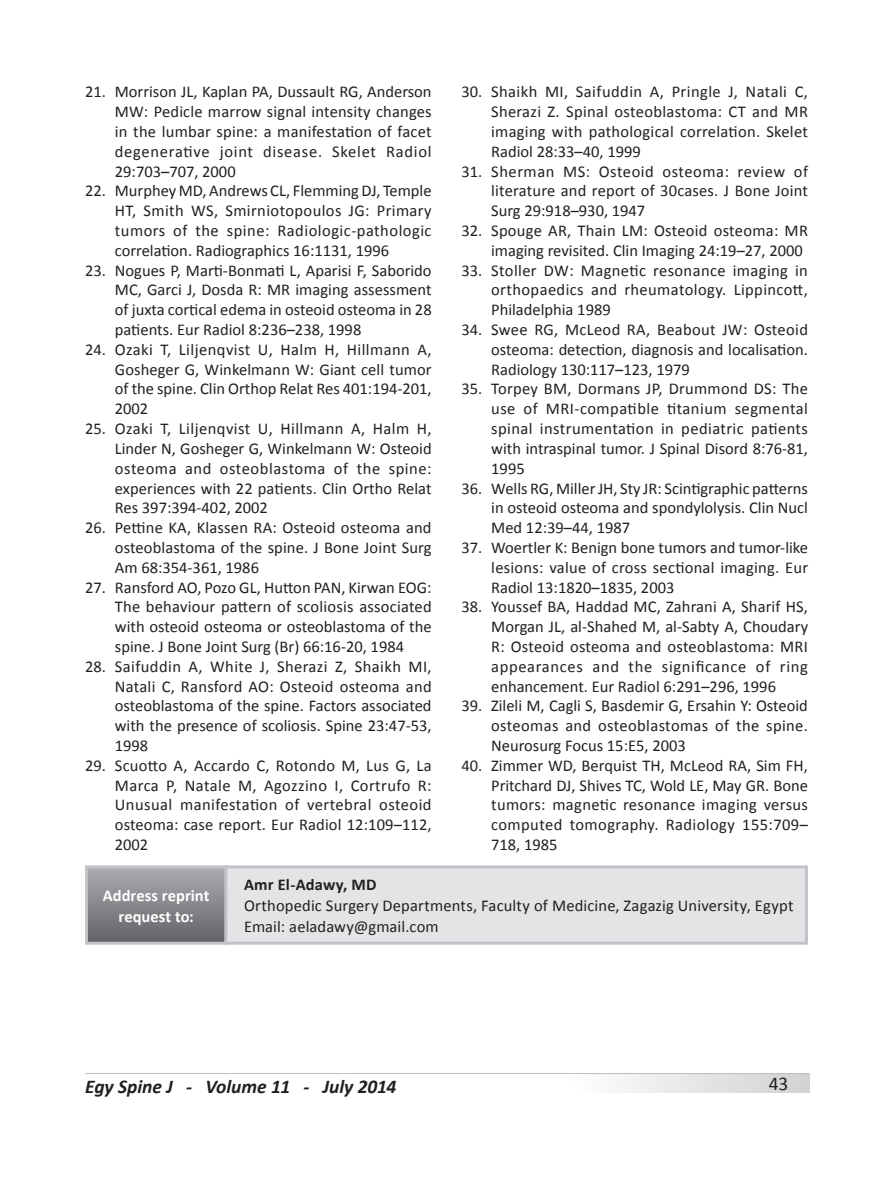
<style>
.page{position:relative;width:893px;height:1178px;background:#fff}
.page>*{position:absolute;margin:0;border:0;box-sizing:border-box;transform-origin:0 0}
.t1{font:italic 700 19.5px "Calibri";letter-spacing:-.005em;color:#231f20}
.t2{font:19.5px "Calibri";color:#231f20}
.t3{font:16.5px/19.8px "Calibri";color:#231f20;text-align:justify}
.t4{font:700 16.5px/21px "Calibri";letter-spacing:.005em;color:#fff;text-align:center}
.t5{font:700 16.5px "Calibri";letter-spacing:.01em;color:#231f20}
</style>
<div class="page">
<div style="left:572px;top:1074px;width:237px;height:19px;background:linear-gradient(to right,#fefefe,#d0d2d4)"></div>
<hr style="left:85px;top:1073px;width:723px;height:1px;background:#bcbdc0">
<div style="left:226px;top:867px;width:580px;height:76px;background:#e3e4e6"></div>
<div style="left:224px;top:865px;width:584px;height:80px;border:3px solid #c2c3c6"></div>
<div style="left:87px;top:867px;width:139px;height:76px;background:linear-gradient(to bottom,#abadb1,#626466)"></div>
<div style="left:85px;top:865px;width:142px;height:80px;border:3px solid #c2c3c6"></div>
<p class="t3" style="left:115px;top:82px;width:318px;text-indent:-30px">21. Morrison JL, Kaplan PA, Dussault RG, Anderson MW: Pedicle marrow signal intensity changes in the lumbar spine: a manifestation of facet degenerative joint disease. Skelet Radiol 29:703–707, 2000</p>
<p class="t3" style="left:115px;top:181px;width:318px;text-indent:-30px">22. Murphey MD, Andrews CL, FlemmingDJ, Temple HT, Smith WS, Smirniotopoulos JG: Primary tumors of the spine: Radiologic-pathologic correlation. Radiographics 16:1131, 1996</p>
<p class="t3" style="left:115px;top:260px;width:318px;text-indent:-30px">23. Nogues P, Marti-Bonmati L, Aparisi F, Saborido MC, Garci J, Dosda R: MR imaging assessment of juxta cortical edema in osteoid osteoma in 28 patients. Eur Radiol 8:236–238, 1998</p>
<p class="t3" style="left:115px;top:339px;width:318px;text-indent:-30px">24. Ozaki T, Liljenqvist U, Halm H, Hillmann A, Gosheger G, Winkelmann W: Giant cell tumor of the spine. Clin Orthop Relat Res 401:194-201, 2002</p>
<p class="t3" style="left:115px;top:419px;width:318px;text-indent:-30px">25. Ozaki T, Liljenqvist U, Hillmann A, Halm H, Linder N, Gosheger G, Winkelmann W: Osteoid osteoma and osteoblastoma of the spine: experiences with 22 patients. Clin Ortho Relat Res 397:394-402, 2002</p>
<p class="t3" style="left:115px;top:518px;width:318px;text-indent:-30px">26. Pettine KA, Klassen RA: Osteoid osteoma and osteoblastoma of the spine. J Bone Joint Surg Am 68:354-361, 1986</p>
<p class="t3" style="left:115px;top:577px;width:318px;text-indent:-30px">27. Ransford AO, Pozo GL, Hutton PAN, Kirwan EOG:<br>The behaviour pattern of scoliosis associated with osteoid osteoma or osteoblastoma of the spine. J Bone Joint Surg (Br) 66:16-20, 1984</p>
<p class="t3" style="left:115px;top:656px;width:318px;text-indent:-30px">28. Saifuddin A, White J, Sherazi Z, Shaikh MI, Natali C, Ransford AO: Osteoid osteoma and osteoblastoma of the spine. Factors associated with the presence of scoliosis. Spine 23:47-53, 1998</p>
<p class="t3" style="left:115px;top:755px;width:318px;text-indent:-30px">29. Scuotto A, Accardo C, Rotondo M, Lus G, La Marca P, Natale M, Agozzino I, Cortrufo R:<br>Unusual manifestation of vertebral osteoid osteoma: case report. Eur Radiol 12:109–112, 2002</p>
<p class="t3" style="left:491px;top:82px;width:318px;text-indent:-30px">30. Shaikh MI, Saifuddin A, Pringle J, Natali C, Sherazi Z. Spinal osteoblastoma: CT and MR imaging with pathological correlation. Skelet Radiol 28:33–40, 1999</p>
<p class="t3" style="left:491px;top:161px;width:318px;text-indent:-30px">31. Sherman MS: Osteoid osteoma: review of literature and report of 30cases. J Bone Joint Surg 29:918–930, 1947</p>
<p class="t3" style="left:491px;top:221px;width:318px;text-indent:-30px">32. Spouge AR, Thain LM: Osteoid osteoma: MR imaging revisited. Clin Imaging 24:19–27, 2000</p>
<p class="t3" style="left:491px;top:260px;width:318px;text-indent:-30px">33. Stoller DW: Magnetic resonance imaging in orthopaedics and rheumatology. Lippincott, Philadelphia 1989</p>
<p class="t3" style="left:491px;top:320px;width:318px;text-indent:-30px">34. Swee RG, McLeod RA, Beabout JW: Osteoid osteoma: detection, diagnosis and localisation.<br>Radiology 130:117–123, 1979</p>
<p class="t3" style="left:491px;top:379px;width:318px;text-indent:-30px">35. Torpey BM, Dormans JP, Drummond DS: The use of MRI-compatible titanium segmental spinal instrumentation in pediatric patients with intraspinal tumor. J Spinal Disord 8:76-81, 1995</p>
<p class="t3" style="left:491px;top:478px;width:318px;text-indent:-30px">36. Wells RG, MillerJH, Sty JR: Scintigraphic patterns in osteoid osteoma and spondylolysis. Clin Nucl Med 12:39–44, 1987</p>
<p class="t3" style="left:491px;top:537px;width:318px;text-indent:-30px">37. Woertler K: Benign bone tumors and tumor-like lesions: value of cross sectional imaging. Eur Radiol 13:1820–1835, 2003</p>
<p class="t3" style="left:491px;top:597px;width:318px;text-indent:-30px">38. Youssef BA, Haddad MC, Zahrani A, Sharif HS, Morgan JL, al-Shahed M, al-Sabty A, Choudary R: Osteoid osteoma and osteoblastoma: MRI appearances and the significance of ring enhancement. Eur Radiol 6:291–296, 1996</p>
<p class="t3" style="left:491px;top:696px;width:318px;text-indent:-30px">39. Zileli M, Cagli S, Basdemir G, Ersahin Y: Osteoid osteomas and osteoblastomas of the spine.<br>Neurosurg Focus 15:E5, 2003</p>
<p class="t3" style="left:491px;top:755px;width:318px;text-indent:-30px">40. Zimmer WD, Berquist TH, McLeod RA, Sim FH, Pritchard DJ, Shives TC, Wold LE, May GR. Bone tumors: magnetic resonance imaging versus computed tomography. Radiology 155:709– 718, 1985</p>
<p class="t4" style="left:103px;top:885px;width:108px">Address reprint request to:</p>
<p class="t5" style="left:244px;top:874px;width:134px">Amr El-Adawy, MD</p>
<p class="t3" style="left:244px;top:895px;width:551px;line-height:21px">Orthopedic Surgery Departments, Faculty of Medicine, Zagazig University, Egypt<br>Email: aeladawy@gmail.com</p>
<p class="t1" style="left:85px;top:1074px;width:313px">Egy Spine J - Volume 11 - July 2014</p>
<p class="t2" style="left:769px;top:1071px;width:21px">43</p>
</div>
